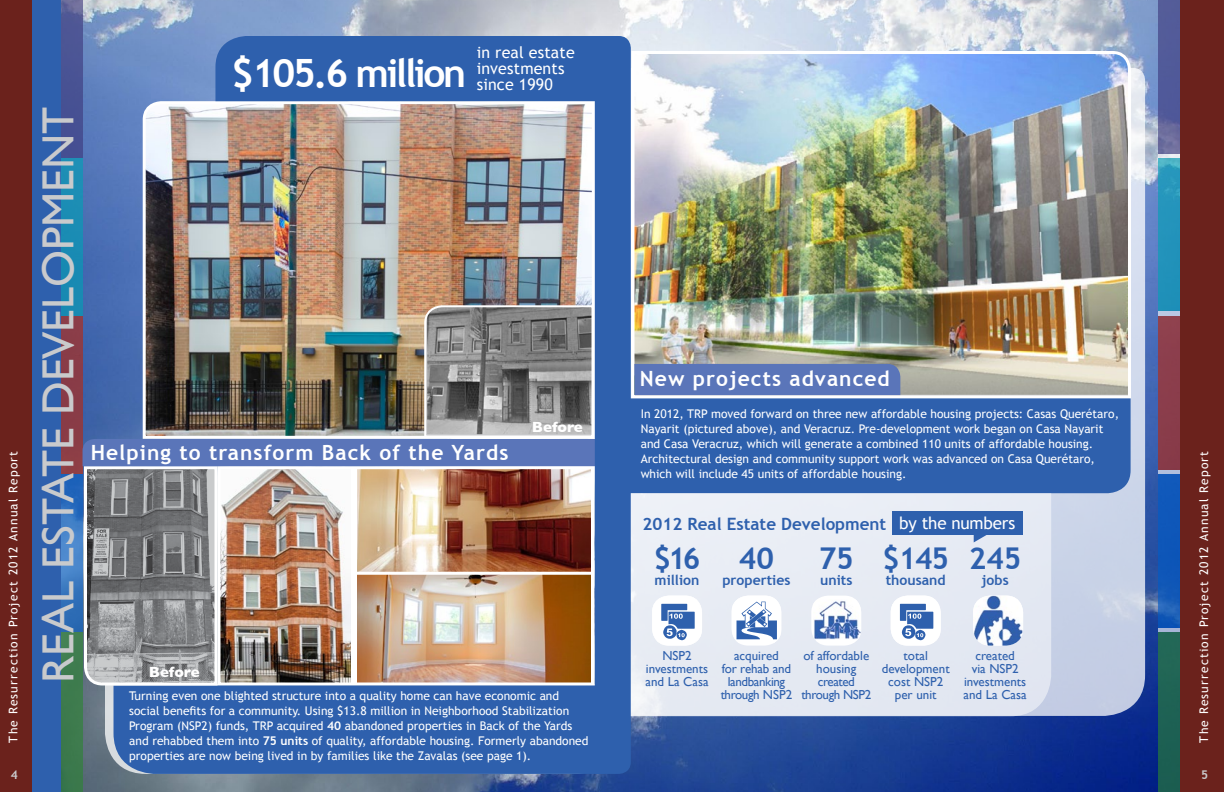
<style>
.page{position:relative;width:1224px;height:792px;background:#fff}
.page>*{position:absolute;margin:0;border:0;box-sizing:border-box;transform-origin:0 0}
.t1{font:45px "Gill Sans";color:#c9cacc}
.t2{font:700 39px "Trebuchet MS";letter-spacing:-.06em;color:#fff}
.t3{font:700 30px "Trebuchet MS";color:#2e60ad}
.t4{font:700 21px "Trebuchet MS";letter-spacing:.05em;color:#fff}
.t5{font:700 17px "Trebuchet MS";color:#2e60ad}
.t6{font:16px/16px "Trebuchet MS";letter-spacing:.01em;color:#fff}
.t7{font:700 15px "Gill Sans";color:#fff}
.t8{font:700 14px "Trebuchet MS";color:#2e60ad}
.t9{font:13px/13px "Gill Sans";color:#2e60ad;text-align:center}
.t10{font:13px/13px "Gill Sans";letter-spacing:-.025em;color:#2e60ad;text-align:center}
.t11{font:12px/15px "Trebuchet MS";color:#fff}
.t12{font:12px "Trebuchet MS";letter-spacing:.1em;color:#fff}
.t13{font:700 12px "Trebuchet MS";color:#c9cacc}
.s1{font-weight:700}
.s2{font-weight:400;color:#fff}
</style>
<div class="page">
<img style="left:82px;top:0;width:1076px;height:792px">
<svg style="left:1051px;top:68px;width:94px;height:648px;background:#c8d1e6"></svg>
<svg style="left:61px;top:0;width:21px;height:158px;background:#4b5494"></svg>
<div style="left:23px;top:158px;width:59px;height:162px;background:#1a8cb3"></div>
<div style="left:23px;top:316px;width:59px;height:164px;background:#893c47"></div>
<svg style="left:61px;top:474px;width:21px;height:158px;background:#3675c0"></svg>
<div style="left:23px;top:632px;width:59px;height:160px;background:#3d7b4d"></div>
<img style="left:900px;top:50px;width:232px;height:350px">
<div style="left:26px;top:0;width:35px;height:792px;background:#2e60ad"></div>
<div style="left:900px;top:398px;width:231px;height:95px;background:#2e60ad"></div>
<div style="left:900px;top:493px;width:151px;height:223px;background:#e3e8f2"></div>
<img style="left:900px;top:596px;width:41px;height:50px">
<img style="left:900px;top:604px;width:33px;height:36px">
<img style="left:973px;top:596px;width:50px;height:50px">
<div style="left:892px;top:512px;width:131px;height:23px;background:#2e60ad"></div>
<svg style="left:974px;top:535px;width:16px;height:7px"></svg>
<svg style="left:1158px;top:0;width:22px;height:154px;background:#575e9a"></svg>
<svg style="left:1158px;top:158px;width:22px;height:153px;background:#2595bb"></svg>
<div style="left:1158px;top:311px;width:66px;height:42px;background:#bbc8e5"></div>
<div style="left:1158px;top:316px;width:66px;height:164px;background:#8b3d4c"></div>
<div style="left:1158px;top:470px;width:66px;height:39px;background:#afbfdd"></div>
<svg style="left:1158px;top:474px;width:22px;height:155px;background:#1258b8"></svg>
<div style="left:1158px;top:629px;width:66px;height:41px;background:#a6b4d7"></div>
<div style="left:1158px;top:632px;width:66px;height:160px;background:#1e6254"></div>
<img style="left:82px;top:36px;width:818px;height:738px">
<div style="left:1180px;top:0;width:44px;height:792px;background:#6b221c"></div>
<div style="left:0;top:0;width:31px;height:792px;background:#6b221c"></div>
<p class="t12" style="left:6px;top:742px;width:293px;rotate:-90deg">The Resurrection Project 2012 Annual Report</p>
<p class="t13" style="left:11px;top:768px;width:9px">4</p>
<h1 class="t1" style="left:32px;top:683px;width:577px;rotate:-90deg">REAL ESTATE DEVELOPMENT</h1>
<h2 class="t2" style="left:232px;top:49px;width:236px">$105.6 million</h2>
<h3 class="t6" style="left:477px;top:45px;width:100px">in real estate investments</h3>
<h3 class="t6" style="left:477px;top:77px;width:78px">since 1990</h3>
<p class="t7" style="left:532px;top:418px;width:52px">Before</p>
<h3 class="t4" style="left:91px;top:440px;width:419px">Helping to transform Back of the Yards</h3>
<p class="t7" style="left:149px;top:663px;width:52px">Before</p>
<p class="t11" style="left:129px;top:688px;width:461px">Turning even one blighted structure into a quality home can have economic and social benefits for a community. Using $13.8 million in Neighborhood Stabilization Program (NSP2) funds, TRP acquired <span class="s1">40</span> abandoned properties in Back of the Yards and rehabbed them into <span class="s1">75 units</span> of quality, affordable housing. Formerly abandoned properties are now being lived in by families like the Zavalas (see page 1).</p>
<h3 class="t4" style="left:640px;top:365px;width:252px">New projects advanced</h3>
<p class="t11" style="left:641px;top:407px;width:480px">In 2012, TRP moved forward on three new affordable housing projects: Casas Querétaro, Nayarit (pictured above), and Veracruz. Pre-development work began on Casa Nayarit and Casa Veracruz, which will generate a combined 110 units of affordable housing.<br>Architectural design and community support work was advanced on Casa Querétaro, which will include 45 units of affordable housing.</p>
<h3 class="t5" style="left:643px;top:513px;width:374px">2012 Real Estate Development <span class="s2">by the numbers</span></h3>
<h3 class="t3" style="left:654px;top:540px;width:48px">$16</h3>
<h3 class="t3" style="left:739px;top:540px;width:37px">40</h3>
<p class="t8" style="left:655px;top:571px;width:46px">million</p>
<p class="t8" style="left:722px;top:571px;width:70px">properties</p>
<h3 class="t3" style="left:819px;top:540px;width:204px">75 $145 245</h3>
<p class="t8" style="left:820px;top:571px;width:34px">units</p>
<p class="t8" style="left:886px;top:571px;width:61px">thousand</p>
<p class="t8" style="left:982px;top:571px;width:29px">jobs</p>
<p class="t9" style="left:645px;top:649px;width:65px">NSP2 investments and La Casa</p>
<p class="t10" style="left:721px;top:649px;width:73px">acquired<br>for rehab and landbanking through NSP2</p>
<p class="t9" style="left:801px;top:649px;width:71px">of affordable housing created through NSP2</p>
<p class="t9" style="left:964px;top:649px;width:65px">created<br>via NSP2 investments and La Casa</p>
<p class="t9" style="left:882px;top:649px;width:69px">total development cost NSP2 per unit</p>
<p class="t12" style="left:1197px;top:742px;width:293px;rotate:-90deg">The Resurrection Project 2012 Annual Report</p>
<p class="t13" style="left:1201px;top:768px;width:9px">5</p>
</div>
